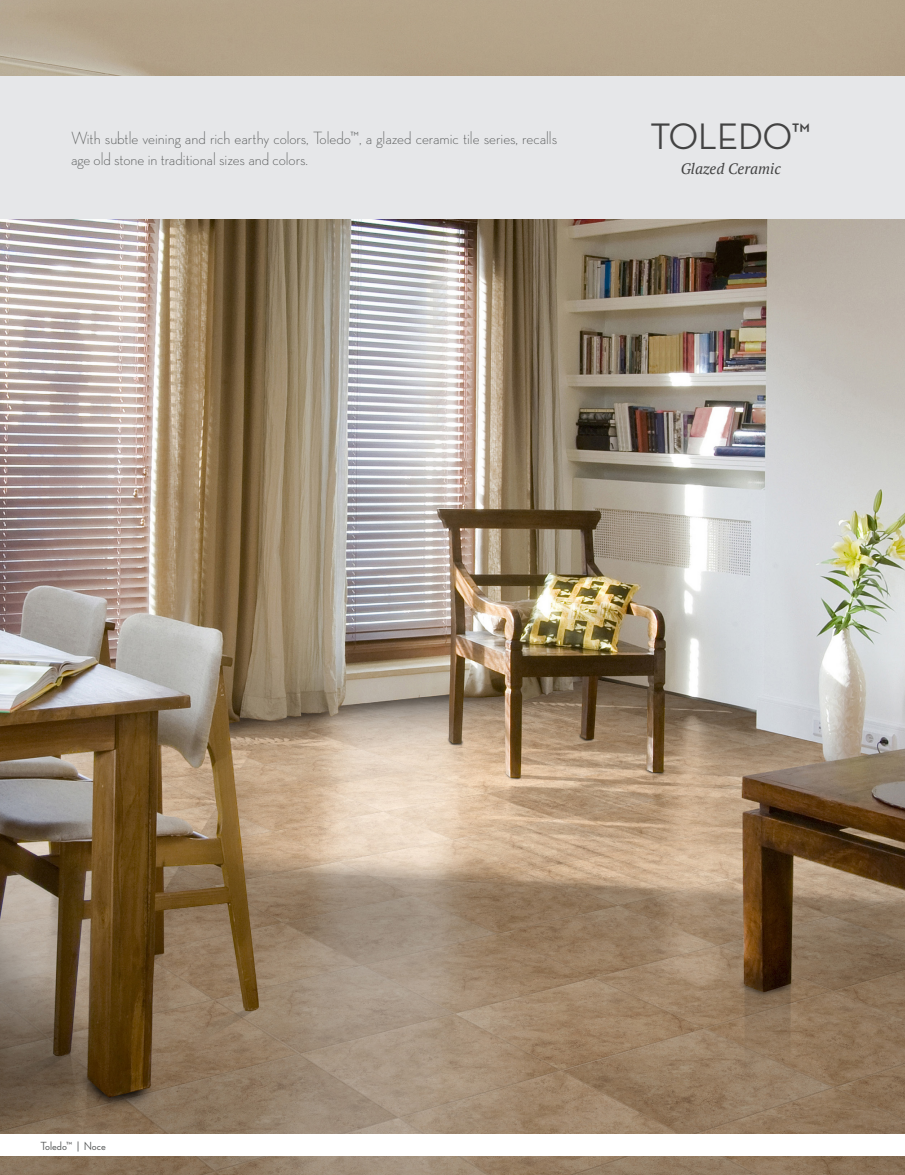
<style>
.page{position:relative;width:905px;height:1175px;background:#fff}
.page>*{position:absolute;margin:0;border:0;box-sizing:border-box;transform-origin:0 0}
.t1{font:500 37.5px "Neutra Disp";color:#434343}
.t2{font:300 18px/21px "Neutra Disp";letter-spacing:-.005em;color:#545656}
.t3{font:italic 15px "PT Serif";color:#434343}
.t4{font:500 12px "Neutra Disp";color:#545656}
</style>
<div class="page">
<img style="left:0;top:0;width:904px;height:1174px">
<div style="left:0;top:1134px;width:904px;height:21px;background:#fff"></div>
<div style="left:0;top:76px;width:904px;height:142px;background:#e6e7e9"></div>
<p class="t2" style="left:71px;top:127px;width:487px">With subtle veining and rich earthy colors, Toledo™, a glazed ceramic tile series, recalls age old stone in traditional sizes and colors.</p>
<p class="t1" style="left:650px;top:116px;width:162px">TOLEDO™</p>
<p class="t3" style="left:680px;top:159px;width:102px">Glazed Ceramic</p>
<p class="t4" style="left:40px;top:1139px;width:67px">Toledo™ | Noce</p>
</div>
